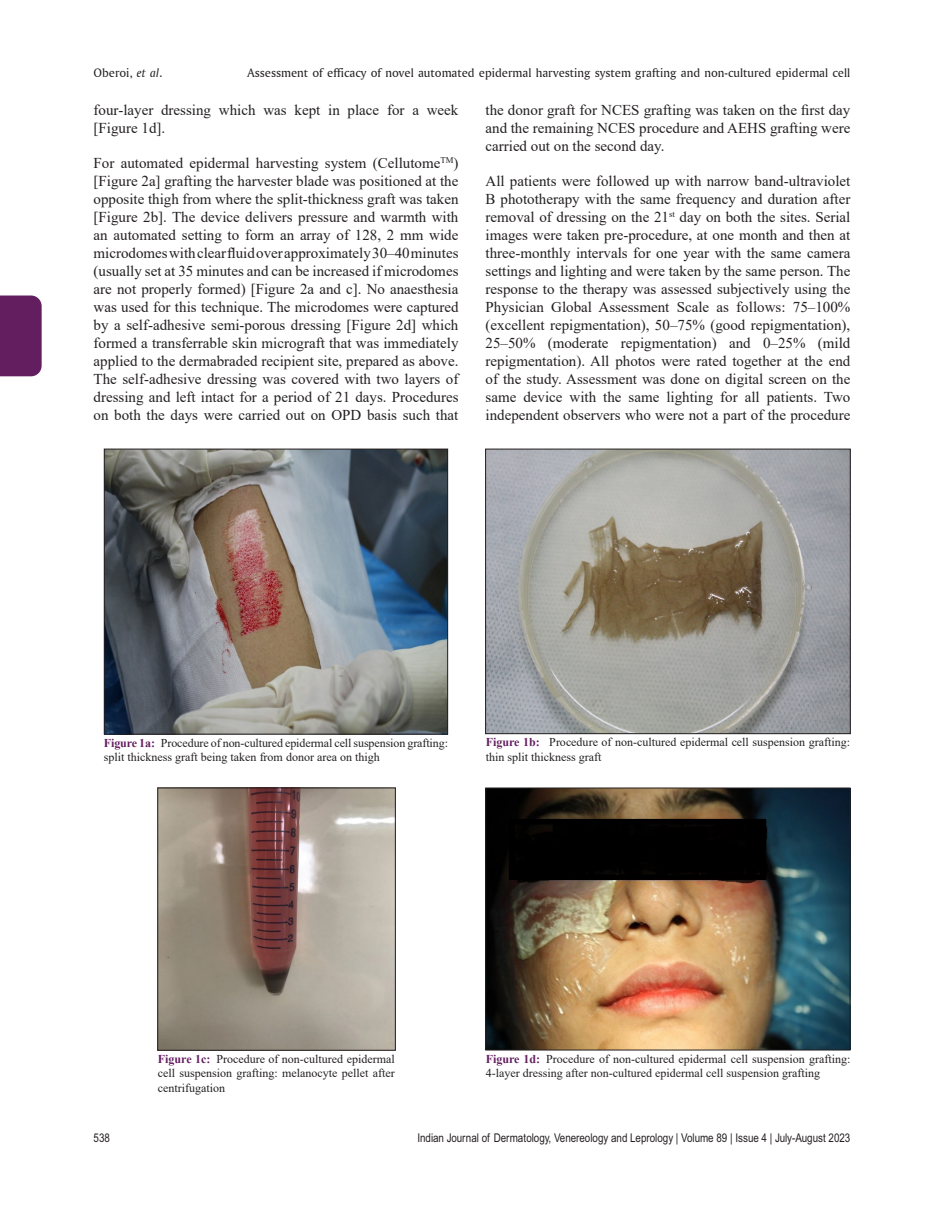
<style>
.page{position:relative;width:944px;height:1214px;background:#fff}
.page>*{position:absolute;margin:0;border:0;box-sizing:border-box;transform-origin:0 0}
.Body_Text_Indent{font:15px/18px "Times New Roman";color:#231f20;text-align:justify}
.t1{font:12.75px "Amerigo BT Roman A";color:#231f20}
.Fig_caption{font:12px/14.4px "Times New Roman";color:#231f20}
.t2{font:12px "Arial Narrow MT Std";color:#231f20}
.s1{font-family:"Amerigo BT Italic A"}
.s2{font-weight:700;color:#631e60}
</style>
<div class="page">
<img style="left:106px;top:451px;width:340px;height:281px">
<div style="left:104px;top:449px;width:344px;height:285px;border:1px solid #231f20"></div>
<img style="left:487px;top:451px;width:361px;height:281px">
<div style="left:485px;top:449px;width:365px;height:285px;border:1px solid #231f20"></div>
<img style="left:159px;top:789px;width:234px;height:259px">
<div style="left:157px;top:787px;width:238px;height:263px;border:1px solid #231f20"></div>
<img style="left:487px;top:790px;width:361px;height:258px">
<div style="left:485px;top:788px;width:365px;height:262px;border:1px solid #231f20"></div>
<div style="left:0;top:295px;width:42px;height:81px;background:#631e60"></div>
<p class="t1" style="left:94px;top:65px;width:70px">Oberoi, <span class="s1">et al</span>.</p>
<p class="t1" style="left:247px;top:65px;width:604px">Assessment of efficacy of novel automated epidermal harvesting system grafting and non-cultured epidermal cell</p>
<p class="Body_Text_Indent" style="left:94px;top:101px;width:366px">four-layer dressing which was kept in place for a week [Figure 1d].</p>
<p class="Body_Text_Indent" style="left:94px;top:154px;width:366px">For automated epidermal harvesting system (Cellutome<sup>TM</sup>) [Figure 2a] grafting the harvester blade was positioned at the opposite thigh from where the split-thickness graft was taken [Figure 2b]. The device delivers pressure and warmth with an automated setting to form an array of 128, 2 mm wide microdomes with clear fluid over approximately 30–40 minutes (usually set at 35 minutes and can be increased if microdomes are not properly formed) [Figure 2a and c]. No anaesthesia was used for this technique. The microdomes were captured by a self-adhesive semi-porous dressing [Figure 2d] which formed a transferrable skin micrograft that was immediately applied to the dermabraded recipient site, prepared as above.<br>The self-adhesive dressing was covered with two layers of dressing and left intact for a period of 21 days. Procedures on both the days were carried out on OPD basis such that</p>
<p class="Body_Text_Indent" style="left:485px;top:101px;width:366px">the donor graft for NCES grafting was taken on the first day and the remaining NCES procedure and AEHS grafting were carried out on the second day.</p>
<p class="Body_Text_Indent" style="left:485px;top:172px;width:366px">All patients were followed up with narrow band-ultraviolet B phototherapy with the same frequency and duration after removal of dressing on the 21<sup>st</sup> day on both the sites. Serial images were taken pre-procedure, at one month and then at three-monthly intervals for one year with the same camera settings and lighting and were taken by the same person. The response to the therapy was assessed subjectively using the Physician Global Assessment Scale as follows: 75–100% (excellent repigmentation), 50–75% (good repigmentation), 25–50% (moderate repigmentation) and 0–25% (mild repigmentation). All photos were rated together at the end of the study. Assessment was done on digital screen on the same device with the same lighting for all patients. Two independent observers who were not a part of the procedure</p>
<p class="Fig_caption" style="left:104px;top:735px;width:345px"><span class="s2">Figure 1a:</span> Procedure of non-cultured epidermal cell suspension grafting: split thickness graft being taken from donor area on thigh</p>
<p class="Fig_caption" style="left:485px;top:734px;width:366px"><span class="s2">Figure 1b:</span> Procedure of non-cultured epidermal cell suspension grafting: thin split thickness graft</p>
<p class="Fig_caption" style="left:158px;top:1051px;width:238px;text-align:justify"><span class="s2">Figure 1c:</span> Procedure of non-cultured epidermal cell suspension grafting: melanocyte pellet after centrifugation</p>
<p class="Fig_caption" style="left:485px;top:1051px;width:366px"><span class="s2">Figure 1d:</span> Procedure of non-cultured epidermal cell suspension grafting:<br>4-layer dressing after non-cultured epidermal cell suspension grafting</p>
<p class="t2" style="left:94px;top:1130px;width:18px">538</p>
<p class="t2" style="left:417px;top:1130px;width:434px">Indian Journal of Dermatology, Venereology and Leprology | Volume 89 | Issue 4 | July-August 2023</p>
</div>
